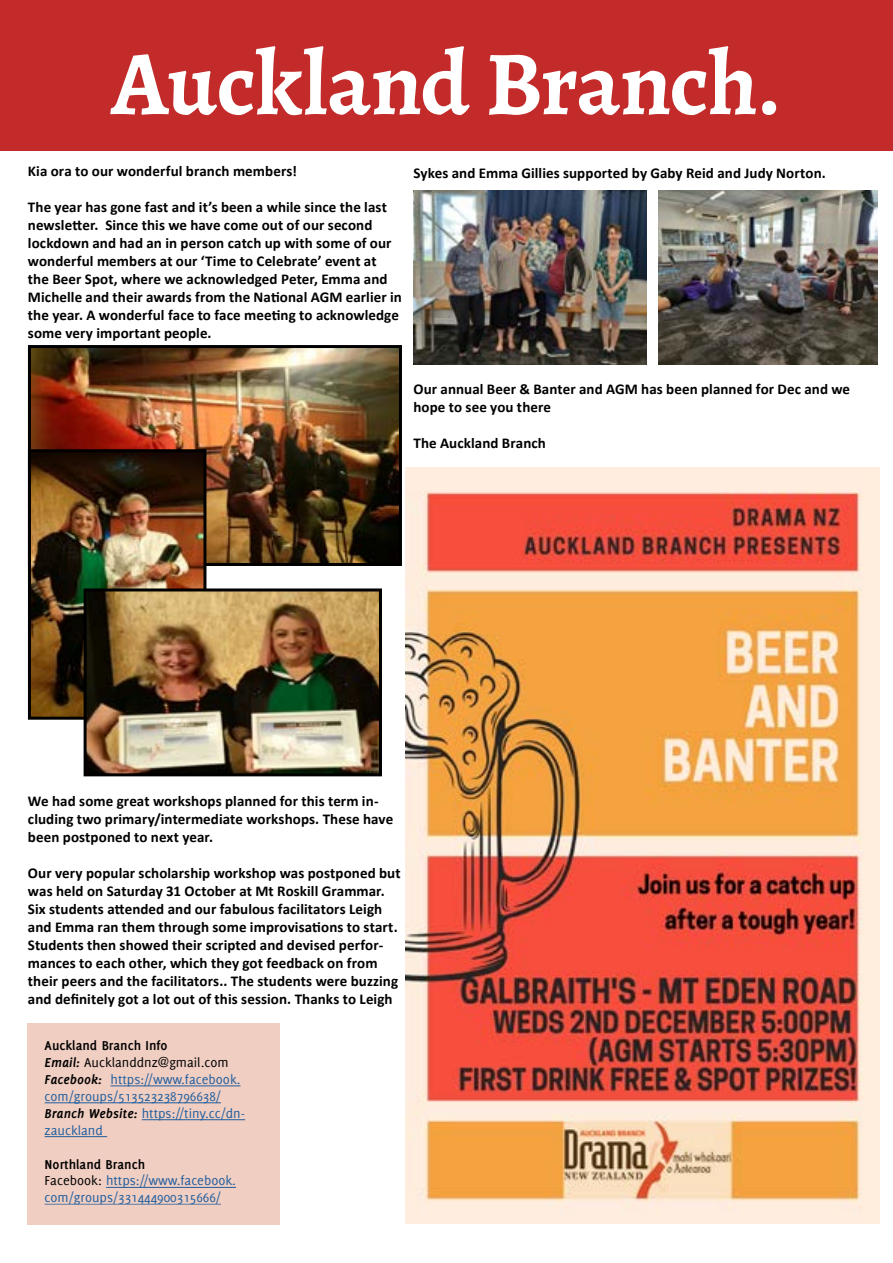
<style>
.page{position:relative;width:893px;height:1263px;background:#fff}
.page>*{position:absolute;margin:0;border:0;box-sizing:border-box;transform-origin:0 0}
.t1{font:700 91.5px "Alegreya";letter-spacing:-.01em;color:#fff}
.t2{font:700 15px/18px "Calibri";letter-spacing:.005em;color:#000}
.t3{font:14.1px/17px "Delicious";color:#215e9e}
.s1{font-weight:700;color:#000}
.s2{font-weight:700;font-style:italic;color:#000}
.s3{color:#000}
</style>
<div class="page">
<div style="left:0;top:0;width:893px;height:150px;background:#c22b2a"></div>
<div style="left:28px;top:1023px;width:252px;height:201px;background:#f0cec2"></div>
<hr style="left:111px;top:1085px;width:130px;height:1px;background:#215e9e">
<hr style="left:45px;top:1102px;width:176px;height:1px;background:#215e9e">
<hr style="left:142px;top:1119px;width:103px;height:1px;background:#215e9e">
<hr style="left:45px;top:1136px;width:62px;height:1px;background:#215e9e">
<hr style="left:106px;top:1187px;width:130px;height:1px;background:#215e9e">
<div style="left:43px;top:1038px;width:220px;height:167px;border:1px solid #f0cec2"></div>
<img style="left:32px;top:349px;width:366px;height:213px">
<div style="left:28px;top:345px;width:374px;height:221px;border:3px solid #000"></div>
<img style="left:32px;top:453px;width:170px;height:263px">
<div style="left:28px;top:449px;width:178px;height:271px;border:3px solid #000"></div>
<img style="left:88px;top:592px;width:290px;height:180px">
<div style="left:84px;top:588px;width:298px;height:188px;border:3px solid #000"></div>
<img style="left:406px;top:467px;width:473px;height:756px">
<img style="left:413px;top:191px;width:233px;height:173px">
<img style="left:658px;top:191px;width:220px;height:173px">
<h1 class="t1" style="left:111px;top:20px;width:672px">Auckland Branch.</h1>
<p class="t2" style="left:28px;top:162px;width:271px">Kia ora to our wonderful branch members!</p>
<p class="t2" style="left:28px;top:198px;width:375px">The year has gone fast and it’s been a while since the last newsletter. Since this we have come out of our second lockdown and had an in person catch up with some of our wonderful members at our ‘Time to Celebrate’ event at<br>the Beer Spot, where we acknowledged Peter, Emma and Michelle and their awards from the National AGM earlier in the year. A wonderful face to face meeting to acknowledge some very important people.</p>
<p class="t2" style="left:413px;top:164px;width:414px">Sykes and Emma Gillies supported by Gaby Reid and Judy Norton.</p>
<p class="t2" style="left:413px;top:380px;width:438px">Our annual Beer &amp; Banter and AGM has been planned for Dec and we hope to see you there</p>
<p class="t2" style="left:413px;top:434px;width:134px">The Auckland Branch</p>
<p class="t2" style="left:28px;top:792px;width:367px">We had some great workshops planned for this term in&shy;cluding two primary/intermediate workshops. These have been postponed to next year.</p>
<p class="t2" style="left:28px;top:864px;width:374px">Our very popular scholarship workshop was postponed but was held on Saturday 31 October at Mt Roskill Grammar.<br>Six students attended and our fabulous facilitators Leigh and Emma ran them through some improvisations to start.<br>Students then showed their scripted and devised perfor&shy;mances to each other, which they got feedback on from their peers and the facilitators.. The students were buzzing and definitely got a lot out of this session. Thanks to Leigh</p>
<p class="t3" style="left:45px;top:1037px;width:202px"><span class="s1">Auckland Branch Info<br></span><span class="s2">Email:</span> <span class="s3">Aucklanddnz@gmail.com<br></span><span class="s2">Facebook:</span> https://www.facebook. com/groups/513523238796638/<br><span class="s2">Branch Website:</span> https://tiny.cc/dn&shy;zauckland</p>
<p class="t3" style="left:45px;top:1155px;width:193px"><span class="s1">Northland Branch<br></span><span class="s3">Facebook:</span> https://www.facebook. com/groups/331444900315666/</p>
</div>
